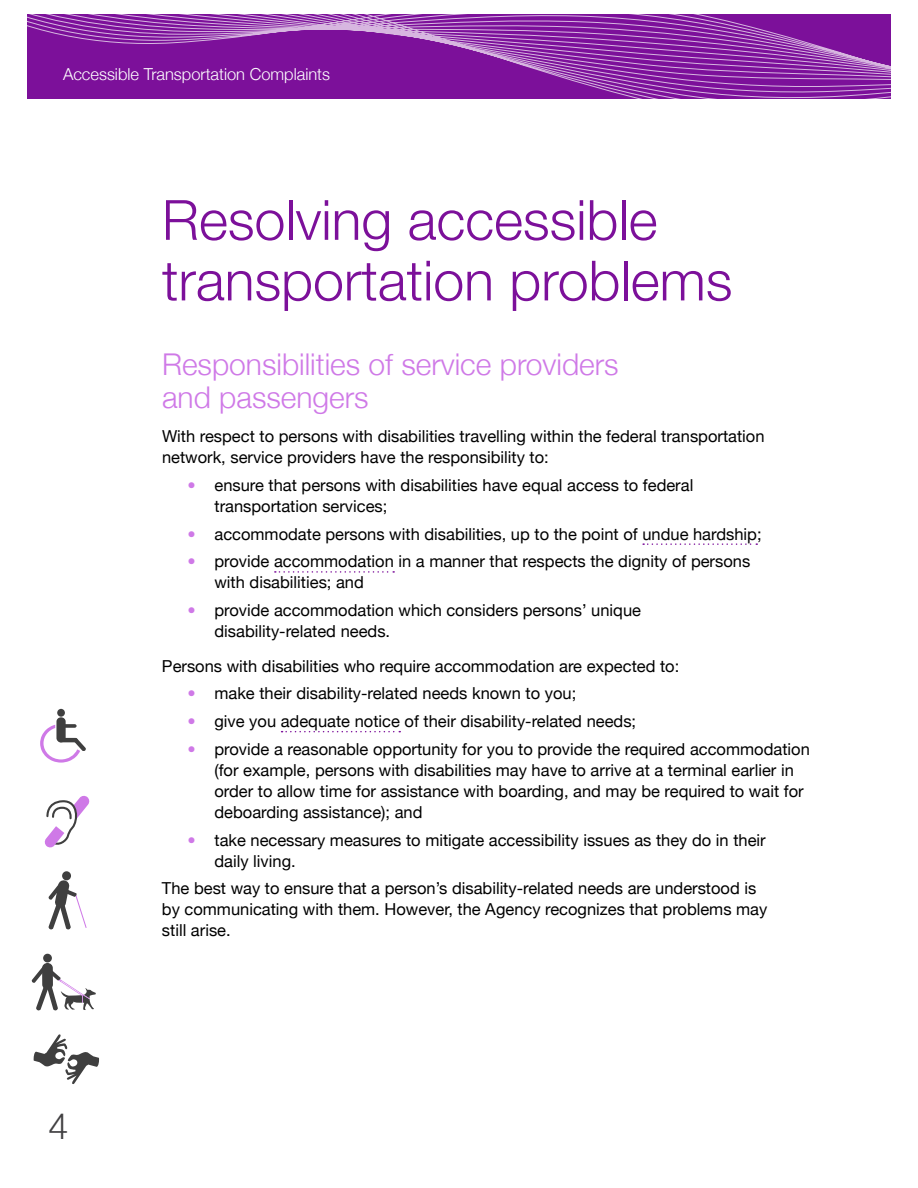
<style>
.page{position:relative;width:918px;height:1188px;background:#fff}
.page>*{position:absolute;margin:0;border:0;box-sizing:border-box;transform-origin:0 0}
.t1{font:300 55.5px/60.6px "Helvetica Neue";color:#7c109a}
.t2{font:300 36px "Helvetica Neue";color:#414042}
.t3{font:300 30px/33px "Helvetica Neue";color:#cf79e7}
.t4{font:16.5px/21px "Helvetica Neue";color:#000}
.t5{font:300 16.5px "Helvetica Neue";color:#fff}
.s1{font-weight:700;color:#cf79e7}
</style>
<div class="page">
<svg style="left:27px;top:14px;width:864px;height:85px;background:#8929a4"></svg>
<svg style="left:33px;top:1034px;width:66px;height:50px"></svg>
<svg style="left:44px;top:795px;width:46px;height:53px"></svg>
<div style="left:62px;top:871px;width:9px;height:9px;background:#3f3f3f;border-radius:50%"></div>
<svg style="left:48px;top:880px;width:39px;height:50px"></svg>
<div style="left:43px;top:954px;width:9px;height:8px;background:#3f3f3f;border-radius:50%"></div>
<svg style="left:31px;top:967px;width:65px;height:44px"></svg>
<div style="left:42px;top:963px;width:11px;height:27px;background:#3f3f3f;border-radius:5px"></div>
<div style="left:57px;top:709px;width:8px;height:8px;background:#3f3f3f;border-radius:50%"></div>
<div style="left:56px;top:717px;width:10px;height:25px;background:#3f3f3f;border-radius:4px"></div>
<svg style="left:40px;top:725px;width:46px;height:38px"></svg>
<svg style="left:643px;top:543px;width:114px;height:2px"></svg>
<svg style="left:275px;top:571px;width:119px;height:2px"></svg>
<svg style="left:282px;top:731px;width:118px;height:1px"></svg>
<p class="t5" style="left:63px;top:64px;width:269px">Accessible Transportation Complaints</p>
<h1 class="t1" style="left:162px;top:189px;width:572px">Resolving accessible transportation problems</h1>
<h2 class="t2" style="left:49px;top:1104px;width:22px">4</h2>
<h3 class="t3" style="left:162px;top:347px;width:458px">Responsibilities of service providers and passengers</h3>
<p class="t4" style="left:162px;top:426px;width:604px">With respect to persons with disabilities travelling within the federal transportation network, service providers have the responsibility to:</p>
<p class="t4" style="left:214px;top:474px;width:480px;text-indent:-27px"><span class="s1">•</span> ensure that persons with disabilities have equal access to federal transportation services;</p>
<p class="t4" style="left:187px;top:523px;width:576px"><span class="s1">•</span> accommodate persons with disabilities, up to the point of undue hardship;</p>
<p class="t4" style="left:214px;top:551px;width:537px;text-indent:-27px"><span class="s1">•</span> provide accommodation in a manner that respects the dignity of persons with disabilities; and</p>
<p class="t4" style="left:214px;top:600px;width:428px;text-indent:-27px"><span class="s1">•</span> provide accommodation which considers persons’ unique disability-related needs.</p>
<p class="t4" style="left:162px;top:655px;width:519px">Persons with disabilities who require accommodation are expected to:</p>
<p class="t4" style="left:187px;top:683px;width:390px"><span class="s1">•</span> make their disability-related needs known to you;</p>
<p class="t4" style="left:187px;top:711px;width:450px"><span class="s1">•</span> give you adequate notice of their disability-related needs;</p>
<p class="t4" style="left:214px;top:738px;width:597px;text-indent:-27px"><span class="s1">•</span> provide a reasonable opportunity for you to provide the required accommodation (for example, persons with disabilities may have to arrive at a terminal earlier in order to allow time for assistance with boarding, and may be required to wait for deboarding assistance); and</p>
<p class="t4" style="left:214px;top:829px;width:553px;text-indent:-27px"><span class="s1">•</span> take necessary measures to mitigate accessibility issues as they do in their daily living.</p>
<p class="t4" style="left:162px;top:878px;width:607px">The best way to ensure that a person’s disability-related needs are understood is by communicating with them. However, the Agency recognizes that problems may still arise.</p>
</div>
